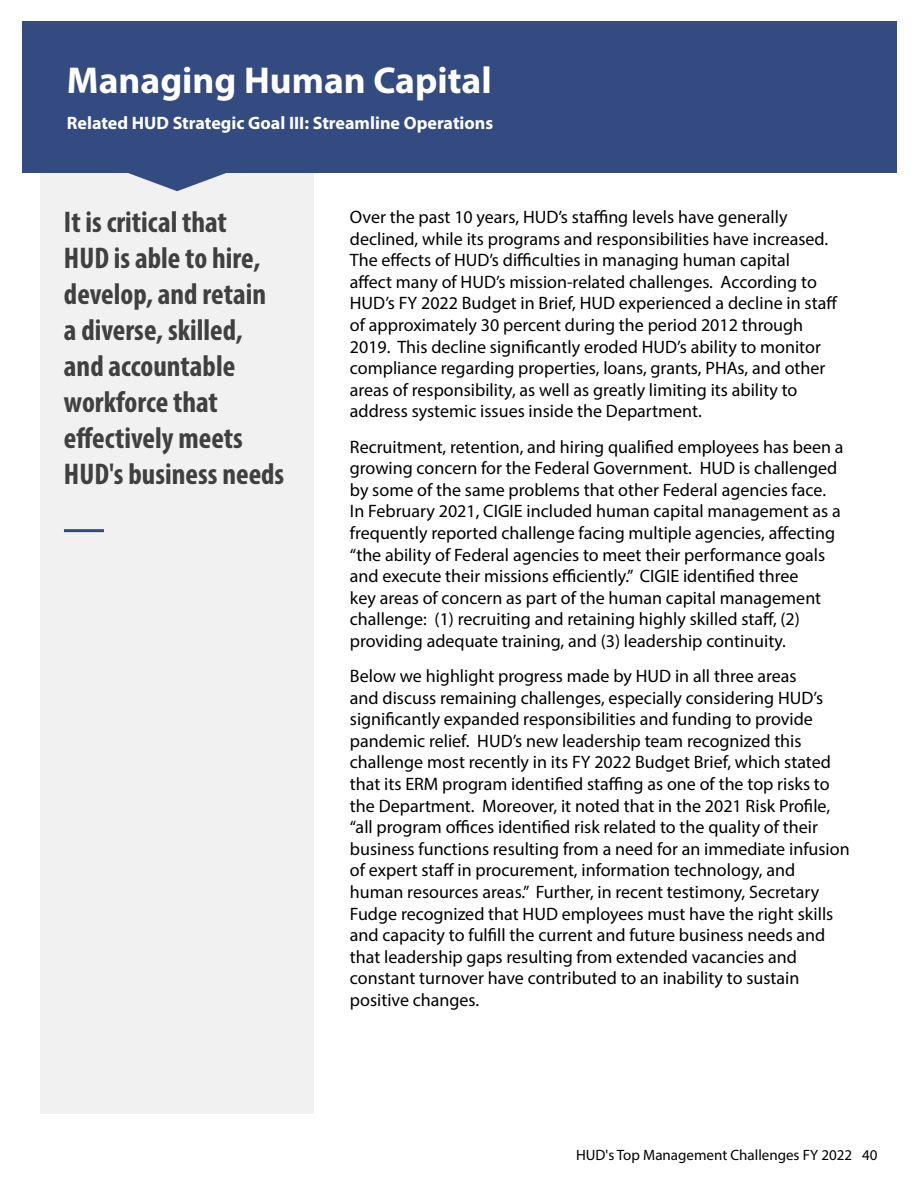
<style>
.page{position:relative;width:918px;height:1188px;background:#fff}
.page>*{position:absolute;margin:0;border:0;box-sizing:border-box;transform-origin:0 0}
.Header_1{font:700 37.5px "Myriad Pro";color:#fff}
.Requirement_Each_Pag{font:30px/36px "Myriad Variable Concept";color:#3f403f}
.Body_Text{font:18px/21.6px "Myriad Pro";color:#000}
.t1{font:700 18px "Myriad Pro";color:#fff}
.t2{font:15px "Myriad Pro";color:#000}
</style>
<div class="page">
<div style="left:22px;top:22px;width:874px;height:151px;background:#344b82"></div>
<div style="left:40px;top:173px;width:274px;height:941px;background:#f1f1f1"></div>
<hr style="left:64px;top:529px;width:40px;height:3px;background:#344b82">
<svg style="left:128px;top:173px;width:98px;height:18px"></svg>
<p class="Header_1" style="left:67px;top:55px;width:426px">Managing Human Capital</p>
<p class="t1" style="left:67px;top:111px;width:428px">Related HUD Strategic Goal III: Streamline Operations</p>
<p class="Requirement_Each_Pag" style="left:64px;top:204px;width:222px">It is critical that<br>HUD is able to hire, develop, and retain a diverse, skilled, and accountable workforce that effectively meets<br>HUD's business needs</p>
<p class="Body_Text" style="left:350px;top:206px;width:489px">Over the past 10 years, HUD’s staffing levels have generally declined, while its programs and responsibilities have increased.<br>The effects of HUD’s difficulties in managing human capital<br>affect many of HUD’s mission-related challenges. According to HUD’s FY 2022 Budget in Brief, HUD experienced a decline in staff of approximately 30 percent during the period 2012 through 2019. This decline significantly eroded HUD’s ability to monitor compliance regarding properties, loans, grants, PHAs, and other areas of responsibility, as well as greatly limiting its ability to address systemic issues inside the Department.</p>
<p class="Body_Text" style="left:350px;top:435px;width:495px">Recruitment, retention, and hiring qualified employees has been a growing concern for the Federal Government. HUD is challenged by some of the same problems that other Federal agencies face.<br>In February 2021, CIGIE included human capital management as a frequently reported challenge facing multiple agencies, affecting “the ability of Federal agencies to meet their performance goals and execute their missions efficiently.” CIGIE identified three<br>key areas of concern as part of the human capital management challenge: (1) recruiting and retaining highly skilled staff, (2) providing adequate training, and (3) leadership continuity.</p>
<p class="Body_Text" style="left:350px;top:665px;width:501px">Below we highlight progress made by HUD in all three areas<br>and discuss remaining challenges, especially considering HUD’s significantly expanded responsibilities and funding to provide pandemic relief. HUD’s new leadership team recognized this challenge most recently in its FY 2022 Budget Brief, which stated that its ERM program identified staffing as one of the top risks to the Department. Moreover, it noted that in the 2021 Risk Profile, “all program offices identified risk related to the quality of their business functions resulting from a need for an immediate infusion of expert staff in procurement, information technology, and human resources areas.” Further, in recent testimony, Secretary Fudge recognized that HUD employees must have the right skills and capacity to fulfill the current and future business needs and that leadership gaps resulting from extended vacancies and constant turnover have contributed to an inability to sustain positive changes.</p>
<p class="t2" style="left:576px;top:1146px;width:303px">HUD's Top Management Challenges FY 2022 40</p>
</div>
